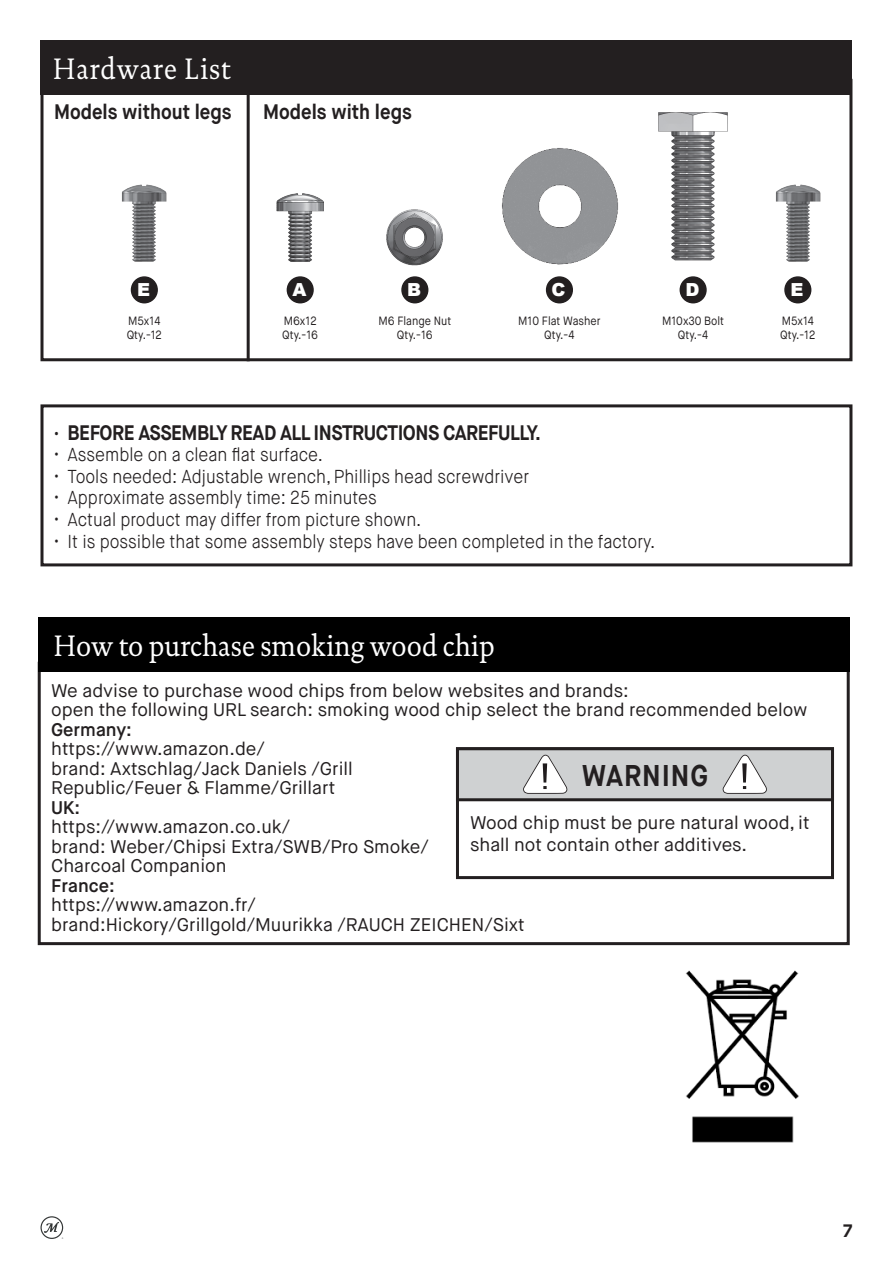
<style>
.page{position:relative;width:893px;height:1263px;background:#fff}
.page>*{position:absolute;margin:0;border:0;box-sizing:border-box;transform-origin:0 0}
.t1{font:30px "DTL Documenta TOT";color:#fff;scale:.9 1}
.t2{font:30px "DTL Documenta TOT";letter-spacing:.035em;color:#fff;scale:.9 1}
.t3{font:700 30px "Maison Neue";letter-spacing:.035em;color:#231f20;scale:.9 1}
.t4{font:700 21px "Maison Neue";letter-spacing:-.025em;color:#231f20;scale:.9 1}
.t5{font:700 21px "Maison Neue";color:#231f20;scale:.9 1}
.t6{font:300 18.75px "Maison Neue";color:#231f20;scale:.9 1}
.t7{font:18.3px/19.5px "Maison Neue";color:#231f20}
.t8{font:600 18.3px "Maison Neue";color:#231f20}
.t9{font:900 18px "Arial";color:#fff}
.t10{font:700 18px "Maison Neue";color:#231f20}
.t11{font:12px "Maison Neue";color:#231f20;scale:.9 1}
.s1{font-weight:400;font-size:18px}
</style>
<div class="page">
<svg style="left:40px;top:1216px;width:23px;height:23px"></svg>
<div style="left:40px;top:79px;width:812px;height:282px;border:3px solid #231f20"></div>
<div style="left:40px;top:40px;width:812px;height:54px;background:#231f20"></div>
<div style="left:40px;top:404px;width:812px;height:162px;border:3px solid #231f20"></div>
<div style="left:287px;top:277px;width:26px;height:26px;background:#231f20;border-radius:50%"></div>
<div style="left:287px;top:276px;width:27px;height:27px;border:2px solid #231f20;border-radius:50%"></div>
<img style="left:277px;top:193px;width:47px;height:68px">
<div style="left:402px;top:277px;width:26px;height:26px;background:#231f20;border-radius:50%"></div>
<div style="left:401px;top:276px;width:27px;height:27px;border:2px solid #231f20;border-radius:50%"></div>
<img style="left:386px;top:209px;width:57px;height:57px">
<div style="left:680px;top:277px;width:26px;height:26px;background:#231f20;border-radius:50%"></div>
<div style="left:680px;top:276px;width:27px;height:27px;border:2px solid #231f20;border-radius:50%"></div>
<img style="left:658px;top:112px;width:70px;height:149px">
<img style="left:776px;top:184px;width:44px;height:77px">
<div style="left:785px;top:277px;width:26px;height:26px;background:#231f20;border-radius:50%"></div>
<div style="left:784px;top:276px;width:27px;height:27px;border:2px solid #231f20;border-radius:50%"></div>
<div style="left:547px;top:277px;width:25px;height:26px;background:#231f20;border-radius:50%"></div>
<div style="left:546px;top:276px;width:27px;height:27px;border:2px solid #231f20;border-radius:50%"></div>
<img style="left:501px;top:148px;width:118px;height:117px">
<img style="left:122px;top:184px;width:45px;height:77px">
<div style="left:132px;top:277px;width:25px;height:26px;background:#231f20;border-radius:50%"></div>
<div style="left:131px;top:276px;width:27px;height:27px;border:2px solid #231f20;border-radius:50%"></div>
<hr style="left:247px;top:92px;width:3px;height:269px;background:#231f20">
<div style="left:38px;top:662px;width:812px;height:283px;border:3px solid #231f20"></div>
<div style="left:38px;top:618px;width:812px;height:54px;background:#000"></div>
<div style="left:456px;top:747px;width:378px;height:132px;border:3px solid #231f20"></div>
<div style="left:457px;top:749px;width:375px;height:51px;background:#cfd1d2"></div>
<div style="left:456px;top:747px;width:378px;height:54px;border:3px solid #231f20"></div>
<svg style="left:722px;top:755px;width:45px;height:39px"></svg>
<svg style="left:523px;top:755px;width:45px;height:39px"></svg>
<img style="left:685px;top:970px;width:114px;height:173px">
<p class="t2" style="left:53px;top:51px;width:199px">Hardware List</p>
<p class="t5" style="left:54px;top:98px;width:199px">Models without legs</p>
<p class="t5" style="left:263px;top:98px;width:167px">Models with legs</p>
<p class="t9" style="left:137px;top:277px;width:14px">E</p>
<p class="t9" style="left:552px;top:277px;width:16px">C</p>
<p class="t11" style="left:128px;top:313px;width:37px">M5x14</p>
<p class="t11" style="left:127px;top:327px;width:41px">Qty.-12</p>
<p class="t9" style="left:292px;top:277px;width:16px">A</p>
<p class="t9" style="left:407px;top:277px;width:16px">B</p>
<p class="t11" style="left:378px;top:313px;width:82px">M6 Flange Nut</p>
<p class="t11" style="left:397px;top:327px;width:41px">Qty.-16</p>
<p class="t11" style="left:518px;top:313px;width:93px">M10 Flat Washer</p>
<p class="t11" style="left:544px;top:327px;width:35px">Qty.-4</p>
<p class="t11" style="left:284px;top:313px;width:38px">M6x12</p>
<p class="t11" style="left:282px;top:327px;width:41px">Qty.-16</p>
<p class="t9" style="left:685px;top:277px;width:16px">D</p>
<p class="t9" style="left:790px;top:277px;width:14px">E</p>
<p class="t11" style="left:782px;top:313px;width:37px">M5x14</p>
<p class="t11" style="left:780px;top:327px;width:41px">Qty.-12</p>
<p class="t11" style="left:662px;top:313px;width:70px">M10x30 Bolt</p>
<p class="t11" style="left:678px;top:327px;width:35px">Qty.-4</p>
<p class="t4" style="left:54px;top:419px;width:542px"><span class="s1">•</span> BEFORE ASSEMBLY READ ALL INSTRUCTIONS CAREFULLY.</p>
<p class="t6" style="left:54px;top:443px;width:300px">• Assemble on a clean flat surface.</p>
<p class="t6" style="left:54px;top:464px;width:529px">• Tools needed: Adjustable wrench, Phillips head screwdriver</p>
<p class="t6" style="left:54px;top:486px;width:360px">• Approximate assembly time: 25 minutes</p>
<p class="t6" style="left:54px;top:508px;width:410px">• Actual product may differ from picture shown.</p>
<p class="t6" style="left:54px;top:529px;width:670px">• It is possible that some assembly steps have been completed in the factory.</p>
<p class="t1" style="left:54px;top:628px;width:491px">How to purchase smoking wood chip</p>
<p class="t7" style="left:51px;top:681px;width:579px">We advise to purchase wood chips from below websites and brands:</p>
<p class="t7" style="left:51px;top:700px;width:758px">open the following URL search: smoking wood chip select the brand recommended below</p>
<p class="t8" style="left:51px;top:718px;width:82px">Germany:</p>
<p class="t7" style="left:51px;top:739px;width:215px">https://www.amazon.de/</p>
<p class="t7" style="left:51px;top:759px;width:303px">brand: Axtschlag/Jack Daniels /Grill<br>Republic/Feuer &amp; Flamme/Grillart</p>
<p class="t8" style="left:51px;top:796px;width:31px">UK:</p>
<p class="t7" style="left:51px;top:817px;width:240px">https://www.amazon.co.uk/</p>
<p class="t7" style="left:51px;top:837px;width:379px">brand: Weber/Chipsi Extra/SWB/Pro Smoke/<br>Charcoal Companion</p>
<p class="t8" style="left:51px;top:874px;width:65px">France:</p>
<p class="t7" style="left:51px;top:895px;width:206px">https://www.amazon.fr/</p>
<p class="t7" style="left:51px;top:915px;width:475px">brand:Hickory/Grillgold/Muurikka /RAUCH ZEICHEN/Sixt</p>
<p class="t3" style="left:582px;top:756px;width:142px">WARNING</p>
<p class="t7" style="left:470px;top:812px;width:341px;line-height:21.9px">Wood chip must be pure natural wood, it shall not contain other additives.</p>
<p class="t10" style="left:843px;top:1219px;width:10px">7</p>
</div>
